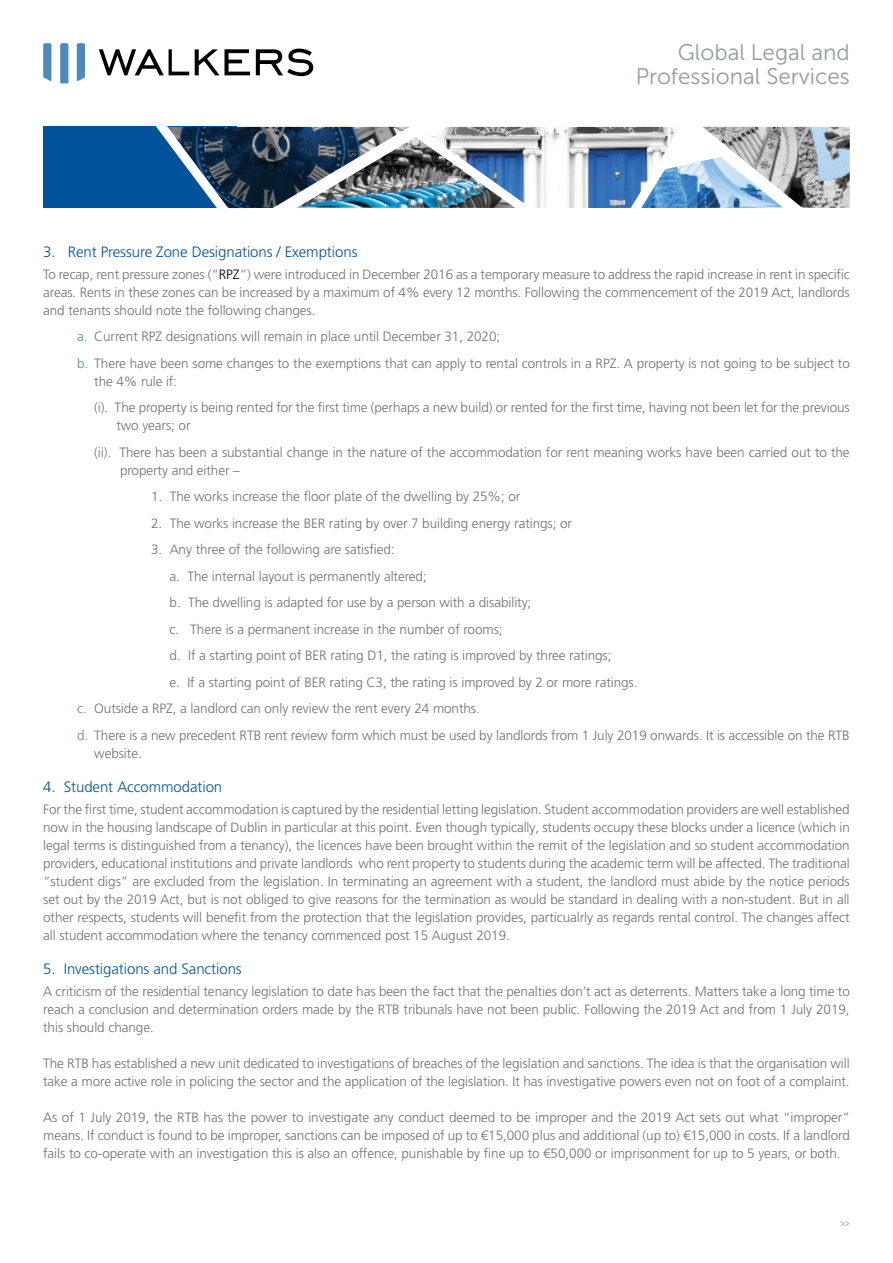
<style>
.page{position:relative;width:893px;height:1263px;background:#fff}
.page>*{position:absolute;margin:0;border:0;box-sizing:border-box;transform-origin:0 0}
.t1{font:22.5px/24px "Museo Sans 300";color:#949ca1;text-align:right}
.t2{font:300 15px "Frutiger LT Pro";letter-spacing:-.005em;color:#00539b}
.t3{font:300 13.5px/18px "Frutiger LT Pro";letter-spacing:-.005em;color:#717073;text-align:justify}
.t4{font:12px "Museo Sans 300";color:#949ca1;scale:.75 1}
.s1{color:#000}
.s2{color:#4f8abe}
</style>
<div class="page">
<svg style="left:99px;top:49px;width:90px;height:26px"></svg>
<svg style="left:195px;top:49px;width:55px;height:26px"></svg>
<svg style="left:256px;top:49px;width:57px;height:27px"></svg>
<svg style="left:43px;top:43px;width:8px;height:38px"></svg>
<svg style="left:60px;top:43px;width:8px;height:40px"></svg>
<svg style="left:77px;top:43px;width:8px;height:38px"></svg>
<div style="left:43px;top:127px;width:194px;height:81px;background:#00539b"></div>
<img style="left:237px;top:127px;width:383px;height:81px">
<img style="left:819px;top:127px;width:31px;height:81px">
<svg style="left:145px;top:126px;width:92px;height:83px"></svg>
<img style="left:258px;top:126px;width:288px;height:82px">
<svg style="left:620px;top:126px;width:199px;height:82px"></svg>
<h1 class="t1" style="left:636px;top:41px;width:216px">Global Legal and<br>Professional Services</h1>
<p class="t2" style="left:43px;top:243px;width:316px">3. Rent Pressure Zone Designations / Exemptions</p>
<p class="t3" style="left:43px;top:265px;width:808px">To recap, rent pressure zones (“<span class="s1">RPZ</span>”) were introduced in December 2016 as a temporary measure to address the rapid increase in rent in specific areas. Rents in these zones can be increased by a maximum of 4% every 12 months. Following the commencement of the 2019 Act, landlords and tenants should note the following changes.</p>
<p class="t3" style="left:77px;top:323px;width:774px;line-height:26.5px"><span class="s2">a.</span> Current RPZ designations will remain in place until December 31, 2020;<br><span class="s2">b.</span> There have been some changes to the exemptions that can apply to rental controls in a RPZ. A property is not going to be subject to</p>
<p class="t3" style="left:94px;top:368px;width:757px;line-height:26.5px">the 4% rule if:<br>(i). The property is being rented for the first time (perhaps a new build) or rented for the first time, having not been let for the previous</p>
<p class="t3" style="left:94px;top:412px;width:757px;line-height:26.5px;text-indent:22px">two years; or<br>(ii). There has been a substantial change in the nature of the accommodation for rent meaning works have been carried out to the</p>
<p class="t3" style="left:120px;top:461px;width:121px">property and either –</p>
<p class="t3" style="left:151px;top:488px;width:371px">1. The works increase the floor plate of the dwelling by 25%; or</p>
<p class="t3" style="left:151px;top:514px;width:422px">2. The works increase the BER rating by over 7 building energy ratings; or</p>
<p class="t3" style="left:151px;top:541px;width:245px">3. Any three of the following are satisfied:</p>
<p class="t3" style="left:170px;top:567px;width:259px">a. The internal layout is permanently altered;</p>
<p class="t3" style="left:170px;top:594px;width:363px">b. The dwelling is adapted for use by a person with a disability;</p>
<p class="t3" style="left:170px;top:620px;width:334px">c. There is a permanent increase in the number of rooms;</p>
<p class="t3" style="left:170px;top:647px;width:443px">d. If a starting point of BER rating D1, the rating is improved by three ratings;</p>
<p class="t3" style="left:170px;top:673px;width:469px">e. If a starting point of BER rating C3, the rating is improved by 2 or more ratings.</p>
<p class="t3" style="left:77px;top:700px;width:404px"><span class="s2">c.</span> Outside a RPZ, a landlord can only review the rent every 24 months.</p>
<p class="t3" style="left:77px;top:726px;width:774px"><span class="s2">d.</span> There is a new precedent RTB rent review form which must be used by landlords from 1 July 2019 onwards. It is accessible on the RTB</p>
<p class="t3" style="left:94px;top:744px;width:49px">website.</p>
<p class="t2" style="left:43px;top:778px;width:181px">4. Student Accommodation</p>
<p class="t3" style="left:43px;top:800px;width:808px">For the first time, student accommodation is captured by the residential letting legislation. Student accommodation providers are well established now in the housing landscape of Dublin in particular at this point. Even though typically, students occupy these blocks under a licence (which in legal terms is distinguished from a tenancy), the licences have been brought within the remit of the legislation and so student accommodation providers, educational institutions and private landlords who rent property to students during the academic term will be affected. The traditional “student digs” are excluded from the legislation. In terminating an agreement with a student, the landlord must abide by the notice periods set out by the 2019 Act, but is not obliged to give reasons for the termination as would be standard in dealing with a non-student. But in all other respects, students will benefit from the protection that the legislation provides, particualrly as regards rental control. The changes affect all student accommodation where the tenancy commenced post 15 August 2019.</p>
<p class="t2" style="left:43px;top:960px;width:200px">5. Investigations and Sanctions</p>
<p class="t3" style="left:43px;top:982px;width:808px">A criticism of the residential tenancy legislation to date has been the fact that the penalties don’t act as deterrents. Matters take a long time to reach a conclusion and determination orders made by the RTB tribunals have not been public. Following the 2019 Act and from 1 July 2019, this should change.</p>
<p class="t3" style="left:43px;top:1054px;width:808px">The RTB has established a new unit dedicated to investigations of breaches of the legislation and sanctions. The idea is that the organisation will take a more active role in policing the sector and the application of the legislation. It has investigative powers even not on foot of a complaint.</p>
<p class="t3" style="left:43px;top:1108px;width:808px">As of 1 July 2019, the RTB has the power to investigate any conduct deemed to be improper and the 2019 Act sets out what “improper” means. If conduct is found to be improper, sanctions can be imposed of up to €15,000 plus and additional (up to) €15,000 in costs. If a landlord fails to co-operate with an investigation this is also an offence, punishable by fine up to €50,000 or imprisonment for up to 5 years, or both.</p>
<p class="t4" style="left:840px;top:1217px;width:15px">&gt;&gt;</p>
</div>
